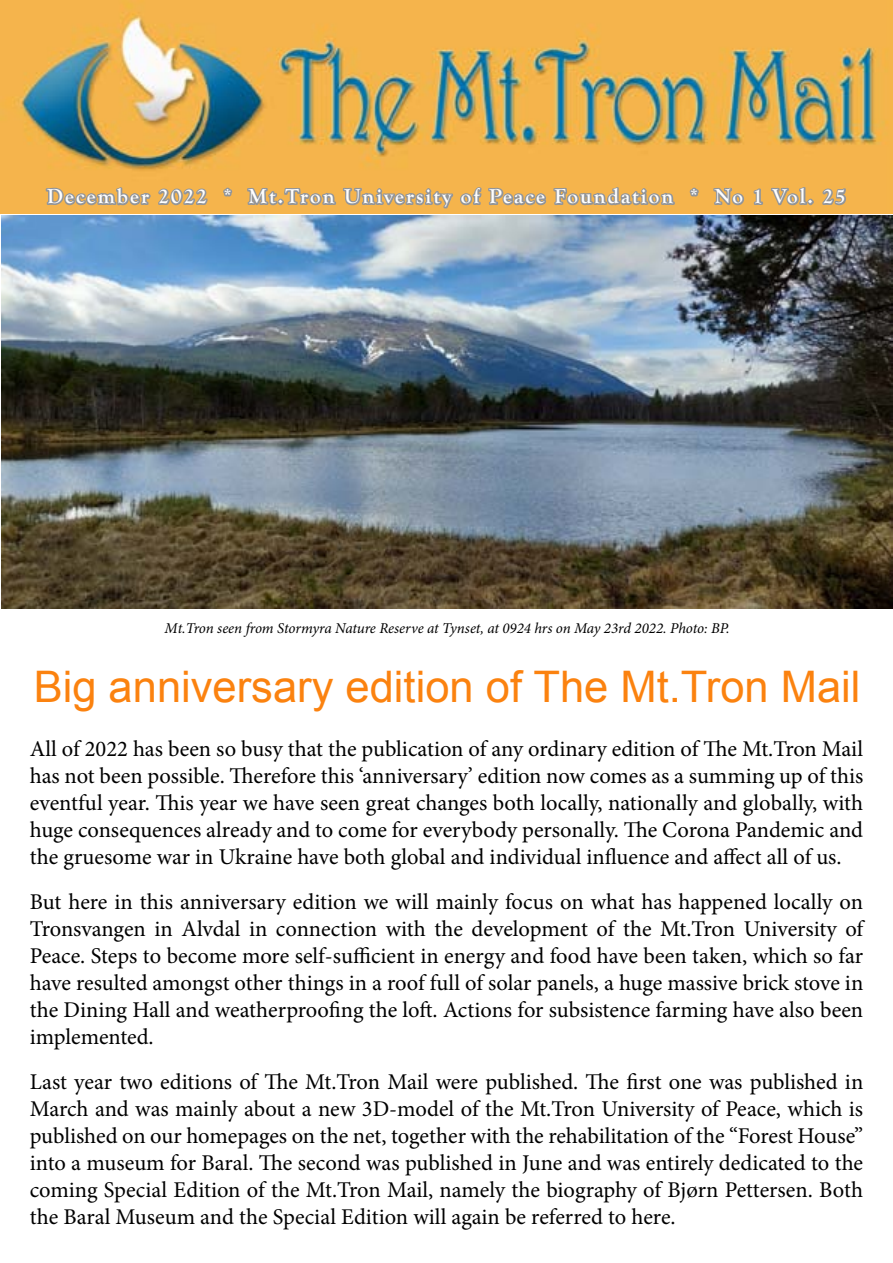
<style>
.page{position:relative;width:893px;height:1263px;background:#fff}
.page>*{position:absolute;margin:0;border:0;box-sizing:border-box;transform-origin:0 0}
.t1{font:43.5px "Arial";color:#fb820f}
.t2{font:22.5px/27px "Minion Pro";color:#000;text-align:justify}
.t3{font:700 21px "Goudy Old Style T";letter-spacing:.1em;color:#fff}
.t4{font:italic 15px "Minion Pro";letter-spacing:-.005em;color:#000}
</style>
<div class="page">
<img style="left:1px;top:1px;width:892px;height:212px">
<svg style="left:43px;top:183px;width:167px;height:25px;background:#cfa868"></svg>
<svg style="left:221px;top:169px;width:13px;height:42px"></svg>
<svg style="left:245px;top:0;width:431px;height:214px;background:#d8ac58"></svg>
<svg style="left:687px;top:169px;width:14px;height:42px"></svg>
<svg style="left:712px;top:169px;width:136px;height:45px;background:#e3ae59"></svg>
<img style="left:2px;top:215px;width:891px;height:393px">
<p class="t3" style="left:47px;top:185px;width:800px">December 2022 * Mt.Tron University of Peace Foundation * No 1 Vol. 25</p>
<p class="t4" style="left:165px;top:618px;width:567px">Mt.Tron seen from Stormyra Nature Reserve at Tynset, at 0924 hrs on May 23rd 2022. Photo: BP.</p>
<h1 class="t1" style="left:34px;top:658px;width:828px">Big anniversary edition of The Mt.Tron Mail</h1>
<p class="t2" style="left:30px;top:736px;width:835px">All of 2022 has been so busy that the publication of any ordinary edition of The Mt.Tron Mail has not been possible. Therefore this ‘anniversary’ edition now comes as a summing up of this eventful year. This year we have seen great changes both locally, nationally and globally, with huge consequences already and to come for everybody personally. The Corona Pandemic and the gruesome war in Ukraine have both global and individual influence and affect all of us.</p>
<p class="t2" style="left:30px;top:889px;width:835px">But here in this anniversary edition we will mainly focus on what has happened locally on Tronsvangen in Alvdal in connection with the development of the Mt.Tron University of Peace. Steps to become more self-sufficient in energy and food have been taken, which so far have resulted amongst other things in a roof full of solar panels, a huge massive brick stove in the Dining Hall and weatherproofing the loft. Actions for subsistence farming have also been implemented.</p>
<p class="t2" style="left:30px;top:1069px;width:835px">Last year two editions of The Mt.Tron Mail were published. The first one was published in March and was mainly about a new 3D-model of the Mt.Tron University of Peace, which is published on our homepages on the net, together with the rehabilitation of the “Forest House” into a museum for Baral. The second was published in June and was entirely dedicated to the coming Special Edition of the Mt.Tron Mail, namely the biography of Bjørn Pettersen. Both the Baral Museum and the Special Edition will again be referred to here.</p>
</div>
